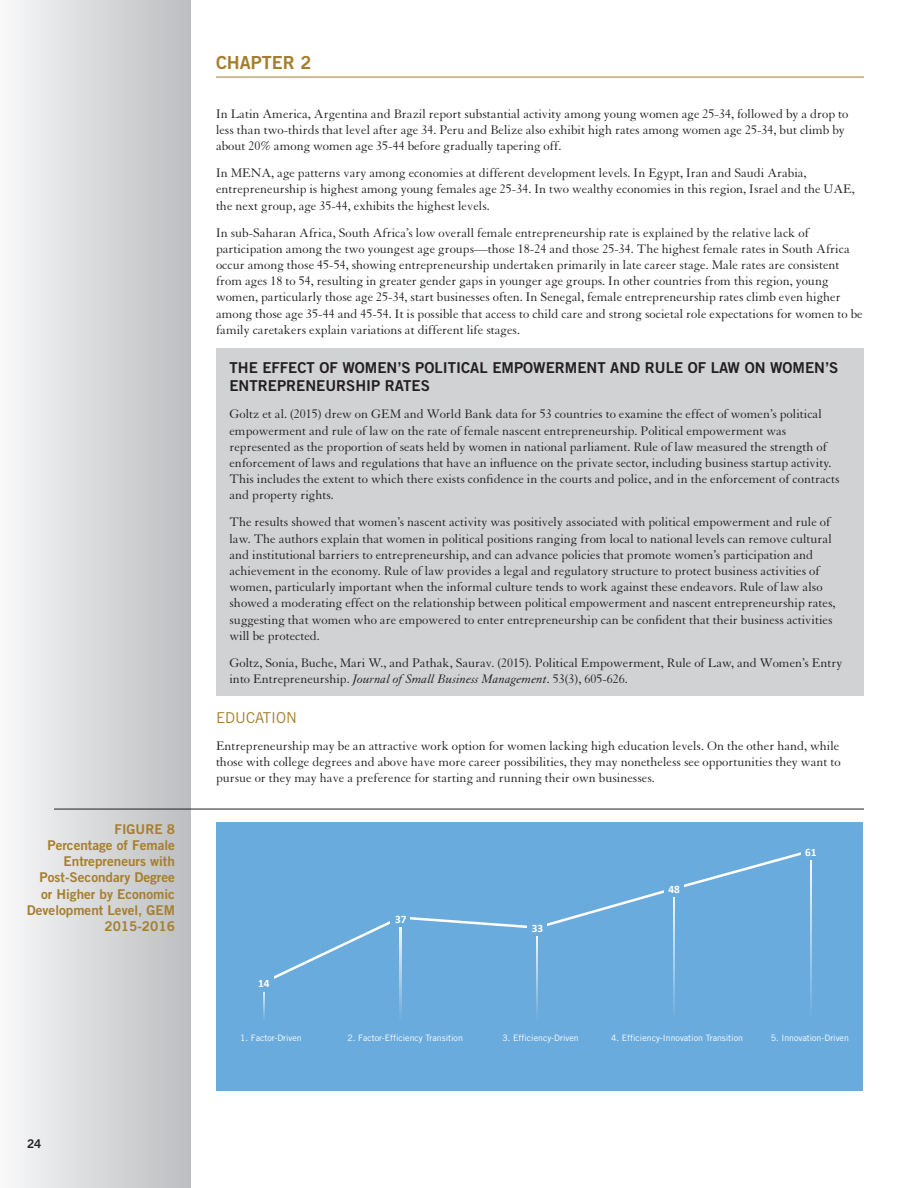
<style>
.page{position:relative;width:918px;height:1188px;background:#fff}
.page>*{position:absolute;margin:0;border:0;box-sizing:border-box;transform-origin:0 0}
.t1{font:18px "Trade Gothic Bold Two";color:#a57e2d}
.t2{font:15px/18px "Trade Gothic Bold Two";color:#231f20}
.t3{font:15px "Trade Gothic";color:#a57e2d}
.t4{font:13.5px/16.2px "Granjon";color:#231f20}
.t5{font:13.5px/16.2px "Trade Gothic Bold Two";color:#a57e2d;text-align:right}
.t6{font:700 12px "News Gothic BT";color:#231f20}
.t7{font:700 11.25px "Calibri";color:#fff}
.t8{font:8.85px "Trade Gothic";color:#fff}
.s1{font-style:italic}
</style>
<div class="page">
<div style="left:0;top:0;width:191px;height:1188px;background:linear-gradient(to right,#f8f8f9,#bcbdbf)"></div>
<div style="left:216px;top:348px;width:648px;height:348px;background:#d1d2d4"></div>
<div style="left:216px;top:823px;width:646px;height:268px;background:#6aabdd"></div>
<svg style="left:274px;top:852px;width:538px;height:134px"></svg>
<img style="left:263px;top:992px;width:1px;height:26px">
<img style="left:400px;top:927px;width:1px;height:86px">
<img style="left:537px;top:936px;width:1px;height:77px">
<img style="left:673px;top:897px;width:2px;height:115px">
<img style="left:810px;top:860px;width:1px;height:149px">
<div style="left:391px;top:909px;width:19px;height:18px;background:#6aabdd"></div>
<div style="left:527px;top:919px;width:20px;height:17px;background:#6aabdd"></div>
<div style="left:664px;top:879px;width:20px;height:18px;background:#6aabdd"></div>
<div style="left:801px;top:843px;width:19px;height:17px;background:#6aabdd"></div>
<hr style="left:54px;top:809px;width:810px;height:1px;background:#231f20">
<hr style="left:216px;top:77px;width:648px;height:1px;background:#a57e2d">
<p class="t5" style="left:27px;top:821px;width:150px">FIGURE 8<br>Percentage of Female<br>Entrepreneurs with<br>Post-Secondary Degree or Higher by Economic<br>Development Level, GEM<br>2015-2016</p>
<p class="t6" style="left:27px;top:1136px;width:16px">24</p>
<h1 class="t1" style="left:216px;top:51px;width:97px">CHAPTER 2</h1>
<p class="t4" style="left:216px;top:106px;width:634px">In Latin America, Argentina and Brazil report substantial activity among young women age 25-34, followed by a drop to less than two-thirds that level after age 34. Peru and Belize also exhibit high rates among women age 25-34, but climb by about 20% among women age 35-44 before gradually tapering off.</p>
<p class="t4" style="left:216px;top:165px;width:640px">In MENA, age patterns vary among economies at different development levels. In Egypt, Iran and Saudi Arabia, entrepreneurship is highest among young females age 25-34. In two wealthy economies in this region, Israel and the UAE, the next group, age 35-44, exhibits the highest levels.</p>
<p class="t4" style="left:216px;top:225px;width:648px">In sub-Saharan Africa, South Africa’s low overall female entrepreneurship rate is explained by the relative lack of participation among the two youngest age groups—those 18-24 and those 25-34. The highest female rates in South Africa occur among those 45-54, showing entrepreneurship undertaken primarily in late career stage. Male rates are consistent from ages 18 to 54, resulting in greater gender gaps in younger age groups. In other countries from this region, young women, particularly those age 25-34, start businesses often. In Senegal, female entrepreneurship rates climb even higher among those age 35-44 and 45-54. It is possible that access to child care and strong societal role expectations for women to be family caretakers explain variations at different life stages.</p>
<p class="t2" style="left:230px;top:359px;width:610px">THE EFFECT OF WOMEN’S POLITICAL EMPOWERMENT AND RULE OF LAW ON WOMEN’S<br>ENTREPRENEURSHIP RATES</p>
<p class="t4" style="left:230px;top:406px;width:612px">Goltz et al. (2015) drew on GEM and World Bank data for 53 countries to examine the effect of women’s political empowerment and rule of law on the rate of female nascent entrepreneurship. Political empowerment was represented as the proportion of seats held by women in national parliament. Rule of law measured the strength of enforcement of laws and regulations that have an influence on the private sector, including business startup activity.<br>This includes the extent to which there exists confidence in the courts and police, and in the enforcement of contracts and property rights.</p>
<p class="t4" style="left:230px;top:514px;width:608px">The results showed that women’s nascent activity was positively associated with political empowerment and rule of law. The authors explain that women in political positions ranging from local to national levels can remove cultural and institutional barriers to entrepreneurship, and can advance policies that promote women’s participation and achievement in the economy. Rule of law provides a legal and regulatory structure to protect business activities of women, particularly important when the informal culture tends to work against these endeavors. Rule of law also showed a moderating effect on the relationship between political empowerment and nascent entrepreneurship rates, suggesting that women who are empowered to enter entrepreneurship can be confident that their business activities will be protected.</p>
<p class="t4" style="left:230px;top:655px;width:614px">Goltz, Sonia, Buche, Mari W., and Pathak, Saurav. (2015). Political Empowerment, Rule of Law, and Women’s Entry into Entrepreneurship. <span class="s1">Journal of Small Business Management</span>. 53(3), 605-626.</p>
<p class="t3" style="left:216px;top:708px;width:83px">EDUCATION</p>
<p class="t4" style="left:216px;top:738px;width:626px;text-align:justify">Entrepreneurship may be an attractive work option for women lacking high education levels. On the other hand, while those with college degrees and above have more career possibilities, they may nonetheless see opportunities they want to pursue or they may have a preference for starting and running their own businesses.</p>
<p class="t7" style="left:258px;top:976px;width:13px">14</p>
<p class="t7" style="left:395px;top:912px;width:13px">37</p>
<p class="t7" style="left:532px;top:921px;width:13px">33</p>
<p class="t7" style="left:669px;top:882px;width:13px">48</p>
<p class="t7" style="left:805px;top:845px;width:13px">61</p>
<p class="t8" style="left:240px;top:1032px;width:63px">1. Factor-Driven</p>
<p class="t8" style="left:347px;top:1032px;width:117px">2. Factor-Efficiency Transition</p>
<p class="t8" style="left:502px;top:1032px;width:78px">3. Efficiency-Driven</p>
<p class="t8" style="left:611px;top:1032px;width:133px">4. Efficiency-Innovation Transition</p>
<p class="t8" style="left:771px;top:1032px;width:80px">5. Innovation-Driven</p>
</div>
